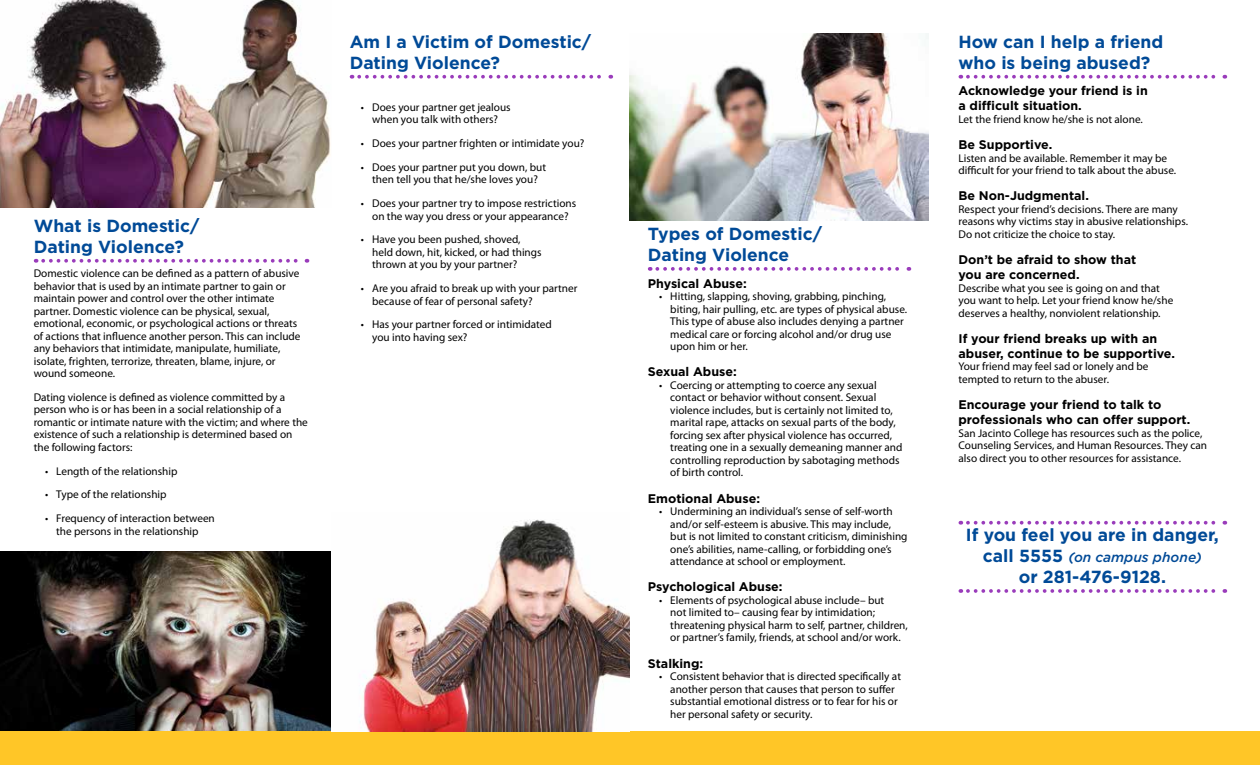
<style>
.page{position:relative;width:1260px;height:765px;background:#fff}
.page>*{position:absolute;margin:0;border:0;box-sizing:border-box;transform-origin:0 0}
.t1{font:700 17.5px/21px "Gotham";color:#004a97}
.t2{font:italic 500 13.75px "Gotham";color:#004a97}
.t3{font:700 12.5px/15px "Gotham";color:#000}
.t4{font:11.25px/12.5px "Myriad Pro";color:#000}
.s1{font-weight:700;font-style:normal;font-size:17.5px}
</style>
<div class="page">
<img style="left:0;top:551px;width:331px;height:180px">
<svg style="left:43px;top:259px;width:265px;height:4px"></svg>
<svg style="left:359px;top:75px;width:252px;height:4px"></svg>
<div style="left:0;top:731px;width:1260px;height:34px;background:#ffc627"></div>
<svg style="left:657px;top:267px;width:252px;height:4px"></svg>
<img style="left:0;top:0;width:331px;height:208px">
<img style="left:360px;top:519px;width:270px;height:212px">
<svg style="left:968px;top:75px;width:257px;height:4px"></svg>
<svg style="left:968px;top:521px;width:257px;height:4px"></svg>
<svg style="left:968px;top:589px;width:257px;height:4px"></svg>
<img style="left:630px;top:34px;width:298px;height:186px">
<h1 class="t1" style="left:34px;top:215px;width:167px">What is Domestic/<br>Dating Violence?</h1>
<p class="t4" style="left:34px;top:267px;width:268px">Domestic violence can be defined as a pattern of abusive behavior that is used by an intimate partner to gain or maintain power and control over the other intimate partner. Domestic violence can be physical, sexual, emotional, economic, or psychological actions or threats of actions that influence another person. This can include any behaviors that intimidate, manipulate, humiliate, isolate, frighten, terrorize, threaten, blame, injure, or wound someone.</p>
<p class="t4" style="left:34px;top:391px;width:276px">Dating violence is defined as violence committed by a person who is or has been in a social relationship of a romantic or intimate nature with the victim; and where the existence of such a relationship is determined based on the following factors:</p>
<p class="t4" style="left:45px;top:464px;width:134px">• Length of the relationship</p>
<p class="t4" style="left:45px;top:488px;width:123px">• Type of the relationship</p>
<p class="t4" style="left:45px;top:512px;width:171px;text-align:center">• Frequency of interaction between the persons in the relationship</p>
<h1 class="t1" style="left:350px;top:31px;width:243px">Am I a Victim of Domestic/<br>Dating Violence?</h1>
<p class="t4" style="left:361px;top:101px;width:151px;text-align:center">• Does your partner get jealous when you talk with others?</p>
<p class="t4" style="left:361px;top:137px;width:225px">• Does your partner frighten or intimidate you?</p>
<p class="t4" style="left:361px;top:161px;width:187px;text-align:center">• Does your partner put you down, but then tell you that he/she loves you?</p>
<p class="t4" style="left:361px;top:197px;width:217px;text-align:center">• Does your partner try to impose restrictions on the way you dress or your appearance?</p>
<p class="t4" style="left:372px;top:233px;width:171px;text-indent:-11px">• Have you been pushed, shoved, held down, hit, kicked, or had things thrown at you by your partner?</p>
<p class="t4" style="left:372px;top:282px;width:207px;text-indent:-11px">• Are you afraid to break up with your partner because of fear of personal safety?</p>
<p class="t4" style="left:372px;top:318px;width:181px;text-indent:-11px">• Has your partner forced or intimidated you into having sex?</p>
<h1 class="t1" style="left:648px;top:223px;width:176px">Types of Domestic/<br>Dating Violence</h1>
<p class="t3" style="left:648px;top:275px;width:101px">Physical Abuse:</p>
<p class="t4" style="left:670px;top:290px;width:238px;text-indent:-11px">• Hitting, slapping, shoving, grabbing, pinching, biting, hair pulling, etc. are types of physical abuse.<br>This type of abuse also includes denying a partner medical care or forcing alcohol and/or drug use upon him or her.</p>
<p class="t3" style="left:648px;top:364px;width:91px">Sexual Abuse:</p>
<p class="t4" style="left:670px;top:379px;width:234px;text-indent:-11px">• Coercing or attempting to coerce any sexual contact or behavior without consent. Sexual violence includes, but is certainly not limited to, marital rape, attacks on sexual parts of the body, forcing sex after physical violence has occurred, treating one in a sexually demeaning manner and controlling reproduction by sabotaging methods of birth control.</p>
<p class="t3" style="left:648px;top:490px;width:114px">Emotional Abuse:</p>
<p class="t4" style="left:670px;top:505px;width:239px;text-indent:-11px">• Undermining an individual’s sense of self-worth and/or self-esteem is abusive. This may include, but is not limited to constant criticism, diminishing one’s abilities, name-calling, or forbidding one’s attendance at school or employment.</p>
<p class="t3" style="left:648px;top:579px;width:136px">Psychological Abuse:</p>
<p class="t4" style="left:670px;top:594px;width:239px;text-indent:-11px">• Elements of psychological abuse include– but<br>not limited to– causing fear by intimidation; threatening physical harm to self, partner, children, or partner’s family, friends, at school and/or work.</p>
<p class="t3" style="left:648px;top:655px;width:57px">Stalking:</p>
<p class="t4" style="left:670px;top:670px;width:232px;text-indent:-11px">• Consistent behavior that is directed specifically at another person that causes that person to suffer substantial emotional distress or to fear for his or her personal safety or security.</p>
<h1 class="t1" style="left:958px;top:31px;width:206px">How can I help a friend who is being abused?</h1>
<p class="t3" style="left:958px;top:83px;width:191px">Acknowledge your friend is in a difficult situation.</p>
<p class="t4" style="left:958px;top:113px;width:186px">Let the friend know he/she is not alone.</p>
<p class="t3" style="left:958px;top:137px;width:95px">Be Supportive.</p>
<p class="t4" style="left:958px;top:152px;width:219px">Listen and be available. Remember it may be difficult for your friend to talk about the abuse.</p>
<p class="t3" style="left:958px;top:188px;width:132px">Be Non-Judgmental.</p>
<p class="t4" style="left:958px;top:203px;width:231px">Respect your friend’s decisions. There are many reasons why victims stay in abusive relationships.<br>Do not criticize the choice to stay.</p>
<p class="t3" style="left:958px;top:252px;width:179px">Don’t be afraid to show that you are concerned.</p>
<p class="t4" style="left:958px;top:282px;width:216px">Describe what you see is going on and that you want to help. Let your friend know he/she deserves a healthy, nonviolent relationship.</p>
<p class="t3" style="left:958px;top:331px;width:218px">If your friend breaks up with an abuser, continue to be supportive.</p>
<p class="t4" style="left:958px;top:360px;width:192px">Your friend may feel sad or lonely and be tempted to return to the abuser.</p>
<p class="t3" style="left:958px;top:397px;width:233px">Encourage your friend to talk to professionals who can offer support.</p>
<p class="t4" style="left:958px;top:427px;width:250px">San Jacinto College has resources such as the police,<br>Counseling Services, and Human Resources. They can also direct you to other resources for assistance.</p>
<h1 class="t1" style="left:966px;top:524px;width:254px">If you feel you are in danger,</h1>
<p class="t2" style="left:983px;top:550px;width:221px"><span class="s1">call 5555</span> (on campus phone)</p>
<h1 class="t1" style="left:1019px;top:566px;width:149px">or 281-476-9128.</h1>
</div>
